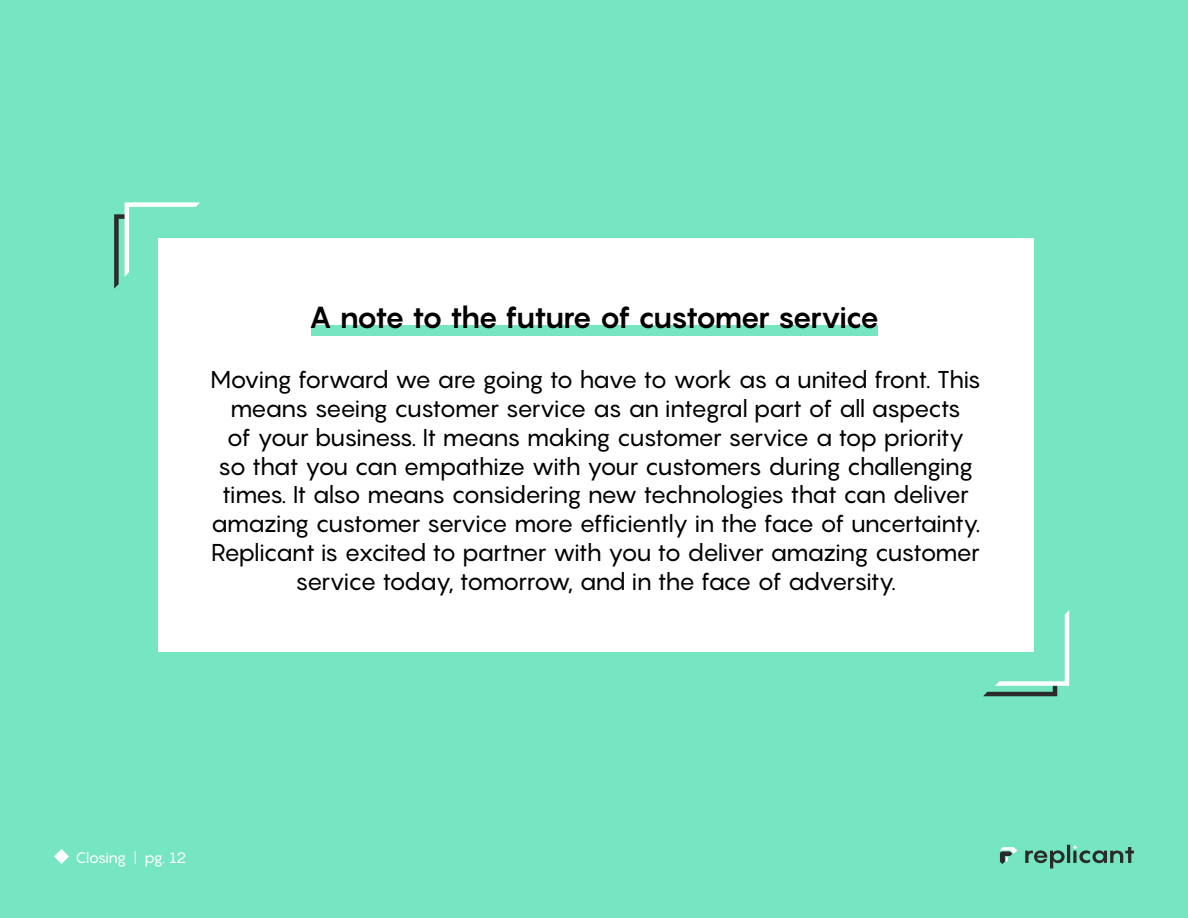
<style>
.page{position:relative;width:1188px;height:918px;background:#76e5c1}
.page>*{position:absolute;margin:0;border:0;box-sizing:border-box;transform-origin:0 0}
.t1{font:700 30px "Pangram";letter-spacing:-.08em;color:#000}
.t2{font:24px/28.8px "Pangram";letter-spacing:-.06em;color:#000;text-align:center}
.t3{font:15px "Pangram";letter-spacing:-.045em;color:#fff}
</style>
<div class="page">
<div style="left:158px;top:238px;width:876px;height:414px;background:#fff"></div>
<div style="left:311px;top:325px;width:567px;height:10px;background:#75e5c2"></div>
<svg style="left:1000px;top:847px;width:17px;height:17px"></svg>
<svg style="left:1025px;top:845px;width:109px;height:24px"></svg>
<svg style="left:54px;top:849px;width:15px;height:15px"></svg>
<svg style="left:114px;top:202px;width:86px;height:87px"></svg>
<svg style="left:983px;top:610px;width:86px;height:86px"></svg>
<p class="t1" style="left:309px;top:298px;width:572px">A note to the future of customer service</p>
<p class="t2" style="left:210px;top:365px;width:772px">Moving forward we are going to have to work as a united front. This means seeing customer service as an integral part of all aspects<br>of your business. It means making customer service a top priority so that you can empathize with your customers during challenging times. It also means considering new technologies that can deliver amazing customer service more efficiently in the face of uncertainty.<br>Replicant is excited to partner with you to deliver amazing customer service today, tomorrow, and in the face of adversity.</p>
<p class="t3" style="left:76px;top:848px;width:112px">Closing | pg. 12</p>
</div>
